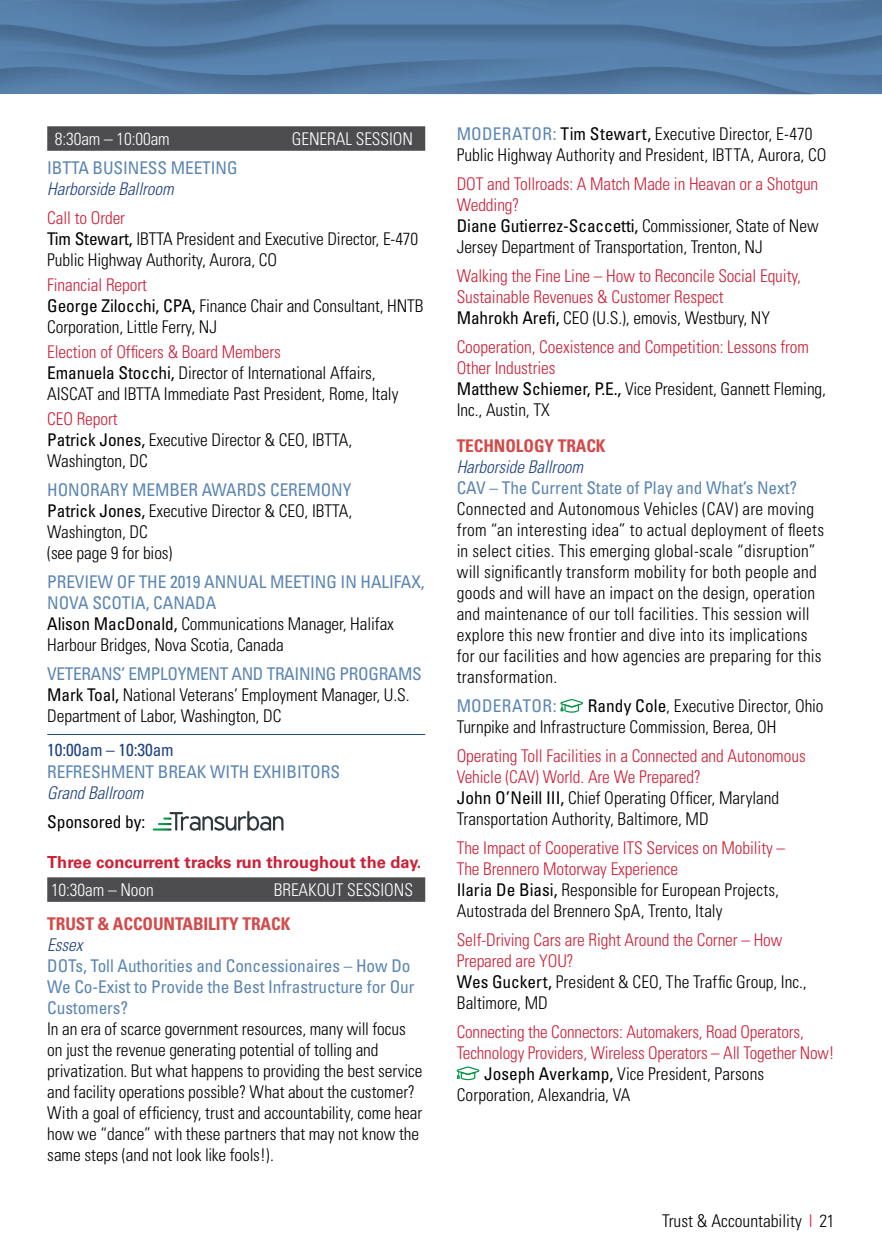
<style>
.page{position:relative;width:882px;height:1260px;background:#fff}
.page>*{position:absolute;margin:0;border:0;box-sizing:border-box;transform-origin:0 0}
.t1{font:300 condensed 17.5px/21px "Univers";letter-spacing:-.005em;color:#000}
.t2{font:300 condensed 17.5px/21px "Univers";letter-spacing:-.005em;color:#cd1f36}
.t3{font:300 condensed 17.5px/21px "Univers";letter-spacing:.015em;color:#000}
.t4{font:condensed 17.5px/21px "Univers";letter-spacing:-.005em;color:#5b85b2}
.t5{font:300 condensed 17.5px "Univers";letter-spacing:-.005em;color:#fff}
.t6{font:italic 300 condensed 17.5px "Univers";letter-spacing:-.005em;color:#1f4282}
.t7{font:700 condensed 17.5px "Univers";letter-spacing:-.005em;color:#d24a49}
.t8{font:condensed 17.5px "Univers";letter-spacing:-.005em;color:#1f4282}
.t9{font:condensed 17.5px "Univers";letter-spacing:-.005em;color:#000}
.t10{font:700 16.62px "Univers";color:#cd1f36}
.s1{color:#cd1f36}
.s2{font-weight:400}
.s3{font-weight:400;color:#5b85b2}
.s4{font-weight:400;color:#000}
.s5{color:#000}
.s6{color:#e31837}
</style>
<div class="page">
<svg style="left:0;top:0;width:882px;height:94px;background:#537ba5"></svg>
<div style="left:47px;top:126px;width:378px;height:25px;background:#4d4d4f"></div>
<hr style="left:47px;top:734px;width:378px;height:1px;background:#1f4282">
<div style="left:47px;top:877px;width:378px;height:25px;background:#4d4d4f"></div>
<svg style="left:153px;top:811px;width:130px;height:20px"></svg>
<svg style="left:560px;top:699px;width:23px;height:14px"></svg>
<svg style="left:457px;top:1067px;width:22px;height:13px"></svg>
<p class="t5" style="left:55px;top:129px;width:117px">8:30am – 10:00am</p>
<p class="t5" style="left:292px;top:129px;width:123px">GENERAL SESSION</p>
<p class="t4" style="left:47px;top:157px;width:192px">IBTTA BUSINESS MEETING</p>
<p class="t6" style="left:47px;top:179px;width:128px">Harborside Ballroom</p>
<p class="t1" style="left:47px;top:208px;width:373px"><span class="s1">Call to Order<br></span><span class="s2">Tim Stewart,</span> IBTTA President and Executive Director, E-470<br>Public Highway Authority, Aurora, CO</p>
<p class="t1" style="left:47px;top:275px;width:378px"><span class="s1">Financial Report<br></span><span class="s2">George Zilocchi, CPA,</span> Finance Chair and Consultant, HNTB<br>Corporation, Little Ferry, NJ</p>
<p class="t1" style="left:47px;top:342px;width:353px"><span class="s1">Election of Officers &amp; Board Members<br></span><span class="s2">Emanuela Stocchi,</span> Director of International Affairs,<br>AISCAT and IBTTA Immediate Past President, Rome, Italy</p>
<p class="t1" style="left:47px;top:409px;width:306px"><span class="s1">CEO Report<br></span><span class="s2">Patrick Jones,</span> Executive Director &amp; CEO, IBTTA,<br>Washington, DC</p>
<p class="t1" style="left:47px;top:480px;width:306px"><span class="s3">HONORARY MEMBER AWARDS CEREMONY<br></span><span class="s2">Patrick Jones,</span> Executive Director &amp; CEO, IBTTA,<br>Washington, DC<br>(see page 9 for bios)</p>
<p class="t1" style="left:47px;top:572px;width:379px"><span class="s3">PREVIEW OF THE 2019 ANNUAL MEETING IN HALIFAX, NOVA SCOTIA, CANADA<br></span><span class="s2">Alison MacDonald,</span> Communications Manager, Halifax Harbour Bridges, Nova Scotia, Canada</p>
<p class="t1" style="left:47px;top:663px;width:376px"><span class="s3">VETERANS’ EMPLOYMENT AND TRAINING PROGRAMS<br></span><span class="s2">Mark Toal,</span> National Veterans’ Employment Manager, U.S.<br>Department of Labor, Washington, DC</p>
<p class="t8" style="left:47px;top:738px;width:128px">10:00am – 10:30am</p>
<p class="t4" style="left:47px;top:761px;width:294px">REFRESHMENT BREAK WITH EXHIBITORS</p>
<p class="t6" style="left:47px;top:782px;width:98px">Grand Ballroom</p>
<p class="t9" style="left:47px;top:811px;width:100px">Sponsored by:</p>
<p class="t10" style="left:47px;top:852px;width:376px">Three concurrent tracks run throughout the day.</p>
<p class="t5" style="left:51px;top:880px;width:104px">10:30am – Noon</p>
<p class="t5" style="left:274px;top:880px;width:141px">BREAKOUT SESSIONS</p>
<p class="t7" style="left:47px;top:913px;width:245px">TRUST &amp; ACCOUNTABILITY TRACK</p>
<p class="t6" style="left:47px;top:934px;width:37px">Essex</p>
<p class="t4" style="left:47px;top:955px;width:369px">DOTs, Toll Authorities and Concessionaires – How Do<br>We Co-Exist to Provide the Best Infrastructure for Our<br>Customers?</p>
<p class="t1" style="left:47px;top:1018px;width:377px">In an era of scarce government resources, many will focus on just the revenue generating potential of tolling and privatization. But what happens to providing the best service and facility operations possible? What about the customer?<br>With a goal of efficiency, trust and accountability, come hear how we “dance” with these partners that may not know the same steps (and not look like fools!).</p>
<p class="t1" style="left:457px;top:123px;width:371px"><span class="s3">MODERATOR:</span> <span class="s2">Tim Stewart,</span> Executive Director, E-470<br>Public Highway Authority and President, IBTTA, Aurora, CO</p>
<p class="t1" style="left:457px;top:173px;width:363px"><span class="s1">DOT and Tollroads: A Match Made in Heavan or a Shotgun Wedding?<br></span><span class="s2">Diane Gutierrez-Scaccetti,</span> Commissioner, State of New Jersey Department of Transportation, Trenton, NJ</p>
<p class="t2" style="left:457px;top:265px;width:346px">Walking the Fine Line – How to Reconcile Social Equity,<br>Sustainable Revenues &amp; Customer Respect<br><span class="s4">Mahrokh Arefi,</span> <span class="s5">CEO (U.S.), emovis, Westbury, NY</span></p>
<p class="t2" style="left:457px;top:336px;width:371px">Cooperation, Coexistence and Competition: Lessons from Other Industries<br><span class="s4">Matthew Schiemer, P.E.,</span> <span class="s5">Vice President, Gannett Fleming, Inc., Austin, TX</span></p>
<p class="t7" style="left:457px;top:435px;width:150px">TECHNOLOGY TRACK</p>
<p class="t6" style="left:457px;top:457px;width:128px">Harborside Ballroom</p>
<p class="t4" style="left:457px;top:477px;width:342px">CAV – The Current State of Play and What’s Next?</p>
<p class="t3" style="left:457px;top:499px;width:369px">Connected and Autonomous Vehicles (CAV) are moving from “an interesting idea” to actual deployment of fleets in select cities. This emerging global-scale “disruption” will significantly transform mobility for both people and goods and will have an impact on the design, operation and maintenance of our toll facilities. This session will explore this new frontier and dive into its implications for our facilities and how agencies are preparing for this transformation.</p>
<p class="t4" style="left:457px;top:695px;width:102px">MODERATOR:</p>
<p class="t1" style="left:457px;top:696px;width:368px;text-indent:131px"><span class="s2">Randy Cole</span>, Executive Director, Ohio<br>Turnpike and Infrastructure Commission, Berea, OH</p>
<p class="t2" style="left:457px;top:745px;width:350px">Operating Toll Facilities in a Connected and Autonomous Vehicle (CAV) World. Are We Prepared?<br><span class="s4">John O’Neill III,</span> <span class="s5">Chief Operating Officer, Maryland Transportation Authority, Baltimore, MD</span></p>
<p class="t2" style="left:457px;top:837px;width:330px">The Impact of Cooperative ITS Services on Mobility – The Brennero Motorway Experience<br><span class="s4">Ilaria De Biasi,</span> <span class="s5">Responsible for European Projects, Autostrada del Brennero SpA, Trento, Italy</span></p>
<p class="t2" style="left:457px;top:929px;width:351px">Self-Driving Cars are Right Around the Corner – How Prepared are YOU?<br><span class="s4">Wes Guckert,</span> <span class="s5">President &amp; CEO, The Traffic Group, Inc., Baltimore, MD</span></p>
<p class="t2" style="left:457px;top:1021px;width:349px">Connecting the Connectors: Automakers, Road Operators,</p>
<p class="t2" style="left:457px;top:1042px;width:379px">Technology Providers, Wireless Operators – All Together Now!</p>
<p class="t1" style="left:484px;top:1063px;width:282px"><span class="s2">Joseph Averkamp,</span> Vice President, Parsons</p>
<p class="t1" style="left:457px;top:1084px;width:175px">Corporation, Alexandria, VA</p>
<p class="t1" style="left:662px;top:1210px;width:174px">Trust &amp; Accountability <span class="s6">l</span> 21</p>
</div>
